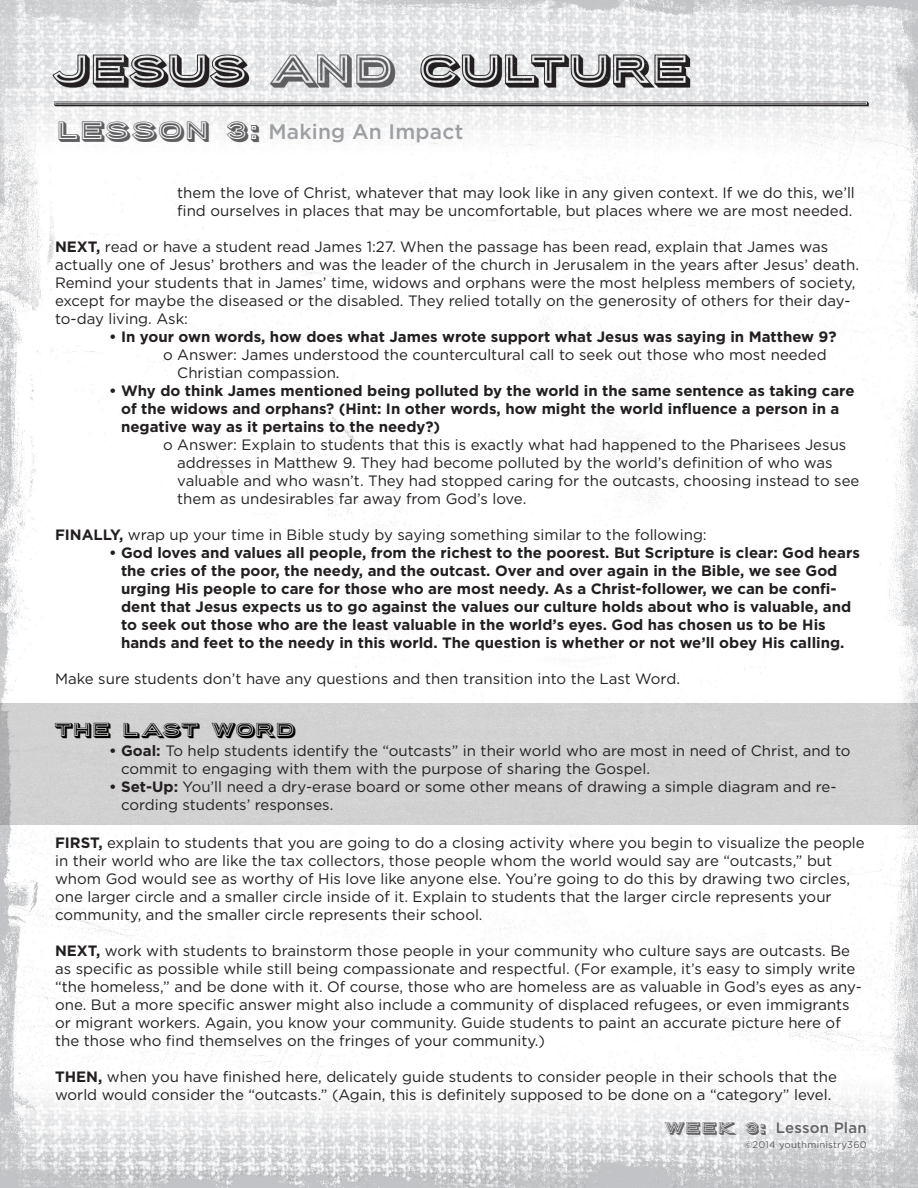
<style>
.page{position:relative;width:918px;height:1188px;background:#fff}
.page>*{position:absolute;margin:0;border:0;box-sizing:border-box;transform-origin:0 0}
.t1{font:500 21px "Gotham";letter-spacing:.01em;color:#9d9fa2}
.t2{font:18px "Porter Sans Block";letter-spacing:-.025em;color:#040503}
.t3{font:15px/18px "Gotham";color:#231f20}
.t4{font:700 15px/18px "Gotham";color:#231f20}
.t5{font:500 15px "Gotham";letter-spacing:.01em;color:#636366}
.t6{font:9.6px "Gotham";letter-spacing:.02em;color:#5f5f62}
.s1{font-family:"Porter Sans Block";font-weight:400;font-size:24px;color:#5f5f62}
.s2{font-weight:700}
.s3{font-family:"Porter Sans Block";font-weight:400}
</style>
<div class="page">
<img style="left:0;top:0;width:918px;height:1188px">
<svg style="left:54px;top:102px;width:815px;height:4px;background:#727071"></svg>
<div style="left:0;top:704px;width:918px;height:121px;background:#d2d1d2"></div>
<h1 class="t1" style="left:59px;top:118px;width:406px"><span class="s1">LESSON 3:</span> Making An Impact</h1>
<p class="t3" style="left:177px;top:183px;width:679px">them the love of Christ, whatever that may look like in any given context. If we do this, we’ll find ourselves in places that may be uncomfortable, but places where we are most needed.</p>
<p class="t3" style="left:55px;top:237px;width:806px"><span class="s2">NEXT,</span> read or have a student read James 1:27. When the passage has been read, explain that James was actually one of Jesus’ brothers and was the leader of the church in Jerusalem in the years after Jesus’ death.<br>Remind your students that in James’ time, widows and orphans were the most helpless members of society, except for maybe the diseased or the disabled. They relied totally on the generosity of others for their day&shy;to-day living. Ask:</p>
<p class="t4" style="left:109px;top:328px;width:729px">• In your own words, how does what James wrote support what Jesus was saying in Matthew 9?</p>
<p class="t3" style="left:177px;top:345px;width:651px;text-indent:-14px">o Answer: James understood the countercultural call to seek out those who most needed<br>Christian compassion.</p>
<p class="t4" style="left:121px;top:382px;width:735px;text-indent:-12px">• Why do think James mentioned being polluted by the world in the same sentence as taking care of the widows and orphans? (Hint: In other words, how might the world influence a person in a negative way as it pertains to the needy?)</p>
<p class="t3" style="left:177px;top:435px;width:684px;text-indent:-14px">o Answer: Explain to students that this is exactly what had happened to the Pharisees Jesus addresses in Matthew 9. They had become polluted by the world’s definition of who was valuable and who wasn’t. They had stopped caring for the outcasts, choosing instead to see them as undesirables far away from God’s love.</p>
<p class="t3" style="left:55px;top:525px;width:653px"><span class="s2">FINALLY,</span> wrap up your time in Bible study by saying something similar to the following:</p>
<p class="t4" style="left:121px;top:544px;width:740px;text-indent:-12px">• God loves and values all people, from the richest to the poorest. But Scripture is clear: God hears the cries of the poor, the needy, and the outcast. Over and over again in the Bible, we see God urging His people to care for those who are most needy. As a Christ-follower, we can be confi&shy;dent that Jesus expects us to go against the values our culture holds about who is valuable, and to seek out those who are the least valuable in the world’s eyes. God has chosen us to be His hands and feet to the needy in this world. The question is whether or not we’ll obey His calling.</p>
<p class="t3" style="left:55px;top:669px;width:626px">Make sure students don’t have any questions and then transition into the Last Word.</p>
<p class="t2" style="left:55px;top:718px;width:245px">THE LAST WORD</p>
<p class="t3" style="left:121px;top:741px;width:731px;text-indent:-12px"><span class="s2">• Goal:</span> To help students identify the “outcasts” in their world who are most in need of Christ, and to commit to engaging with them with the purpose of sharing the Gospel.</p>
<p class="t3" style="left:121px;top:777px;width:717px;text-indent:-12px"><span class="s2">• Set-Up:</span> You’ll need a dry-erase board or some other means of drawing a simple diagram and re&shy;cording students’ responses.</p>
<p class="t3" style="left:55px;top:833px;width:811px"><span class="s2">FIRST,</span> explain to students that you are going to do a closing activity where you begin to visualize the people in their world who are like the tax collectors, those people whom the world would say are “outcasts,” but whom God would see as worthy of His love like anyone else. You’re going to do this by drawing two circles, one larger circle and a smaller circle inside of it. Explain to students that the larger circle represents your community, and the smaller circle represents their school.</p>
<p class="t3" style="left:55px;top:941px;width:808px"><span class="s2">NEXT,</span> work with students to brainstorm those people in your community who culture says are outcasts. Be as specific as possible while still being compassionate and respectful. (For example, it’s easy to simply write “the homeless,” and be done with it. Of course, those who are homeless are as valuable in God’s eyes as any&shy;one. But a more specific answer might also include a community of displaced refugees, or even immigrants or migrant workers. Again, you know your community. Guide students to paint an accurate picture here of the those who find themselves on the fringes of your community.)</p>
<p class="t3" style="left:55px;top:1067px;width:783px"><span class="s2">THEN,</span> when you have finished here, delicately guide students to consider people in their schools that the world would consider the “outcasts.” (Again, this is definitely supposed to be done on a “category” level.</p>
<p class="t5" style="left:665px;top:1118px;width:203px"><span class="s3">WEEK 3:</span> Lesson Plan</p>
<p class="t6" style="left:744px;top:1138px;width:124px">©2014 youthministry360</p>
</div>
